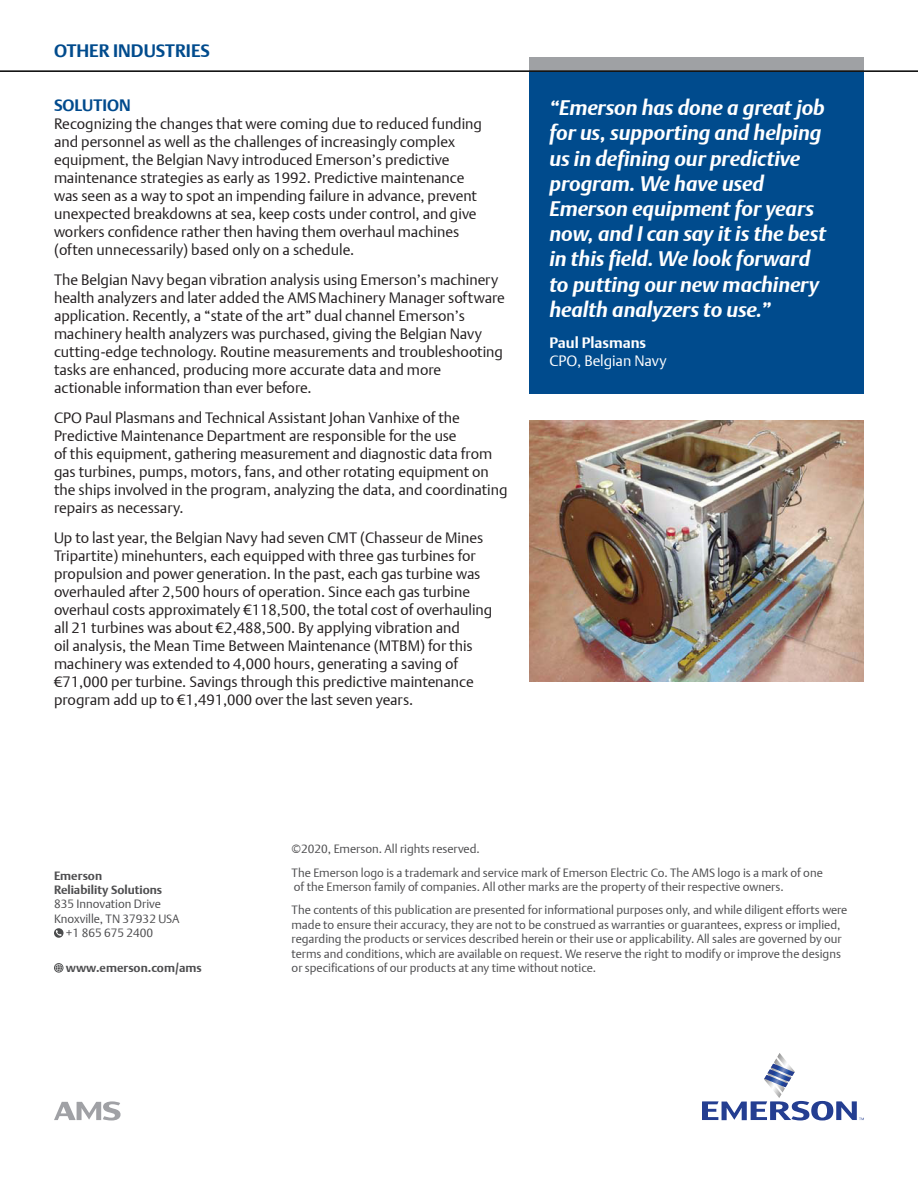
<style>
.page{position:relative;width:918px;height:1188px;background:#fff}
.page>*{position:absolute;margin:0;border:0;box-sizing:border-box;transform-origin:0 0}
.Blue_Quote{font:italic 700 21px/25.2px "DTL Argo T";color:#fff}
.t1{font:700 18px "DTL Argo T";color:#004b8d}
.Blue_Header_Text{font:700 16.5px "DTL Argo T";color:#004a8d}
.Body_Text{font:15px/18px "DTL Argo T Light";color:#231f20}
.Blue_Quote_-_Positio{font:15px/18px "DTL Argo T Light";color:#fff}
.t2{font:12px/14.4px "DTL Argo T Light";color:#4d4d4f}
.t3{font:700 12px/14.4px "DTL Argo T";color:#4d4d4f}
.s1{font-family:"DTL Argo T";font-weight:700}
</style>
<div class="page">
<svg style="left:54px;top:928px;width:10px;height:10px"></svg>
<svg style="left:56px;top:930px;width:6px;height:7px"></svg>
<svg style="left:54px;top:963px;width:10px;height:10px"></svg>
<svg style="left:55px;top:964px;width:8px;height:8px"></svg>
<div style="left:529px;top:57px;width:335px;height:13px;background:#9fa1a4"></div>
<hr style="left:0;top:70px;width:918px;height:2px;background:#000">
<svg style="left:702px;top:1053px;width:162px;height:67px"></svg>
<svg style="left:54px;top:1101px;width:67px;height:19px"></svg>
<div style="left:529px;top:72px;width:335px;height:321px;background:#004b8d"></div>
<img style="left:529px;top:420px;width:335px;height:262px">
<p class="t1" style="left:54px;top:40px;width:158px">OTHER INDUSTRIES</p>
<p class="Blue_Header_Text" style="left:54px;top:96px;width:78px">SOLUTION</p>
<p class="Body_Text" style="left:54px;top:115px;width:430px">Recognizing the changes that were coming due to reduced funding and personnel as well as the challenges of increasingly complex equipment, the Belgian Navy introduced Emerson’s predictive maintenance strategies as early as 1992. Predictive maintenance was seen as a way to spot an impending failure in advance, prevent unexpected breakdowns at sea, keep costs under control, and give workers confidence rather then having them overhaul machines (often unnecessarily) based only on a schedule.</p>
<p class="Body_Text" style="left:54px;top:271px;width:453px">The Belgian Navy began vibration analysis using Emerson’s machinery health analyzers and later added the AMSMachinery Manager software application. Recently, a “state of the art” dual channel Emerson’s machinery health analyzers was purchased, giving the Belgian Navy cutting-edge technology. Routine measurements and troubleshooting tasks are enhanced, producing more accurate data and more actionable information than ever before.</p>
<p class="Body_Text" style="left:54px;top:409px;width:455px">CPO Paul Plasmans and Technical Assistant Johan Vanhixe of the Predictive Maintenance Department are responsible for the use<br>of this equipment, gathering measurement and diagnostic data from gas turbines, pumps, motors, fans, and other rotating equipment on the ships involved in the program, analyzing the data, and coordinating repairs as necessary.</p>
<p class="Body_Text" style="left:54px;top:529px;width:440px">Up to last year, the Belgian Navy had seven CMT (Chasseur de Mines Tripartite) minehunters, each equipped with three gas turbines for propulsion and power generation. In the past, each gas turbine was overhauled after 2,500 hours of operation. Since each gas turbine overhaul costs approximately €118,500, the total cost of overhauling all 21 turbines was about €2,488,500. By applying vibration and<br>oil analysis, the Mean Time Between Maintenance (MTBM) for this machinery was extended to 4,000 hours, generating a saving of €71,000 per turbine. Savings through this predictive maintenance program add up to €1,491,000 over the last seven years.</p>
<p class="Blue_Quote" style="left:549px;top:95px;width:278px">“Emerson has done a great job for us, supporting and helping us in defining our predictive program. We have used<br>Emerson equipment for years now, and I can say it is the best in this field. We look forward to putting our new machinery health analyzers to use.”</p>
<p class="Blue_Quote_-_Positio" style="left:549px;top:334px;width:119px"><span class="s1">Paul Plasmans<br></span>CPO, Belgian Navy</p>
<p class="t3" style="left:54px;top:868px;width:110px">Emerson<br>Reliability Solutions</p>
<p class="t2" style="left:54px;top:897px;width:109px">835 Innovation Drive</p>
<p class="t2" style="left:54px;top:911px;width:127px">Knoxville, TN 37932 USA</p>
<p class="t2" style="left:66px;top:926px;width:89px">+1 865 675 2400</p>
<p class="t3" style="left:66px;top:960px;width:137px">www.emerson.com/ams</p>
<p class="t2" style="left:292px;top:837px;width:533px;line-height:23.4px">©2020, Emerson. All rights reserved.<br>The Emerson logo is a trademark and service mark of Emerson Electric Co. The AMS logo is a mark of one</p>
<p class="t2" style="left:292px;top:875px;width:557px;line-height:23.4px">of the Emerson family of companies. All other marks are the property of their respective owners.<br>The contents of this publication are presented for informational purposes only, and while diligent efforts were</p>
<p class="t2" style="left:292px;top:917px;width:552px;text-align:justify">made to ensure their accuracy, they are not to be construed as warranties or guarantees, express or implied, regarding the products or services described herein or their use or applicability. All sales are governed by our terms and conditions, which are available on request. We reserve the right to modify or improve the designs or specifications of our products at any time without notice.</p>
</div>
